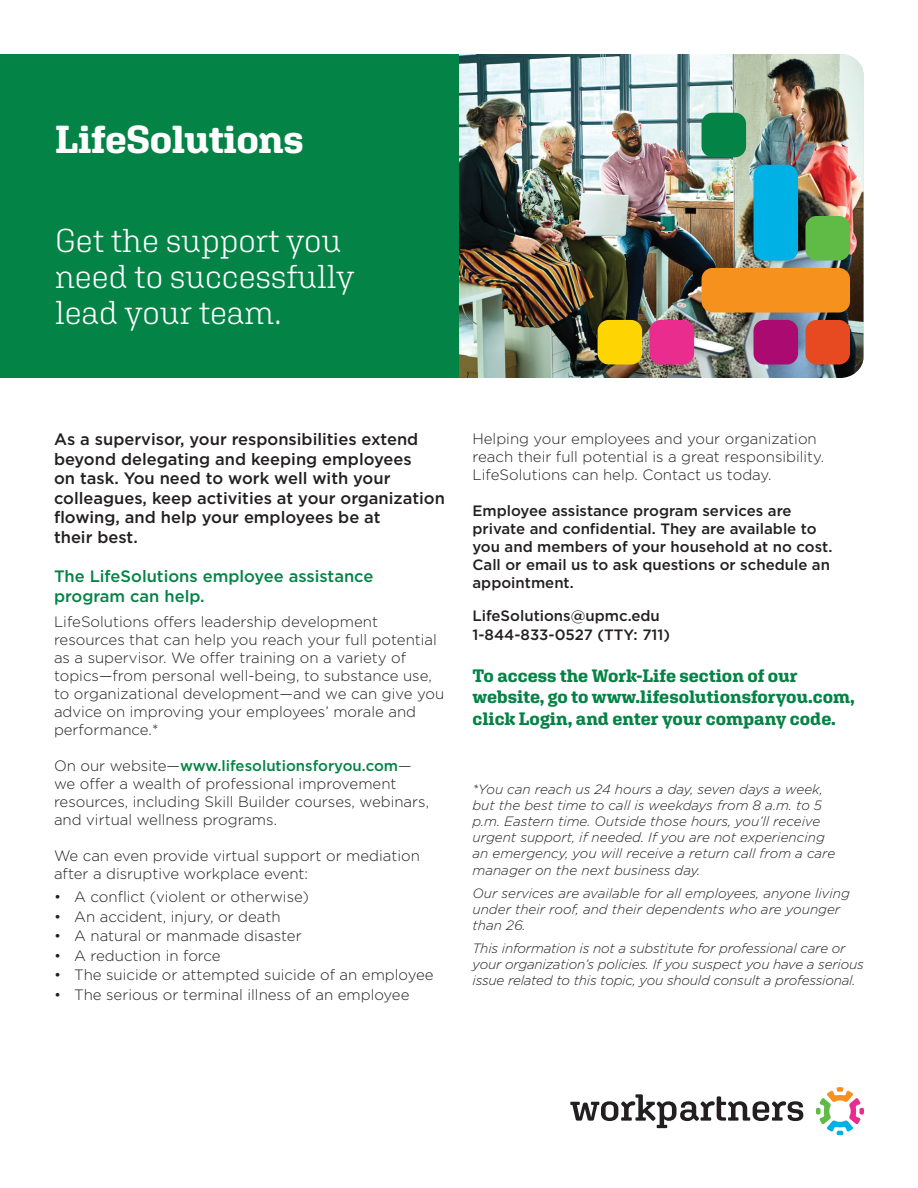
<style>
.page{position:relative;width:918px;height:1188px;background:#fff}
.page>*{position:absolute;margin:0;border:0;box-sizing:border-box;transform-origin:0 0}
.t1{font:700 39px "Aglet Slab";letter-spacing:-.015em;color:#fff}
.t2{font:300 33px/36px "Aglet Slab";letter-spacing:-.005em;color:#fff}
.t3{font:700 18px/21.6px "Aglet Slab";color:#038345}
.t4{font:500 16.5px/19.5px "Gotham";color:#231f20}
.t5{font:500 16.5px/19.8px "Gotham";color:#038345}
.t6{font:300 15px/18px "Gotham";color:#231f20}
.t7{font:500 15px/18px "Gotham";color:#231f20}
.t8{font:italic 300 13.5px/16.2px "Gotham";color:#231f20}
.s1{font-weight:500;color:#038345}
</style>
<div class="page">
<img style="left:459px;top:54px;width:405px;height:324px">
<div style="left:702px;top:268px;width:148px;height:45px;background:#f6911e;border-radius:11px"></div>
<div style="left:805px;top:320px;width:45px;height:44px;background:#e74a20;border-radius:11px"></div>
<div style="left:754px;top:320px;width:44px;height:44px;background:#ab0b71;border-radius:11px"></div>
<div style="left:650px;top:320px;width:44px;height:44px;background:#eb2c8f;border-radius:11px"></div>
<div style="left:805px;top:216px;width:45px;height:45px;background:#60bb46;border-radius:11px"></div>
<div style="left:702px;top:113px;width:44px;height:44px;background:#038345;border-radius:11px"></div>
<div style="left:598px;top:320px;width:44px;height:44px;background:#fed503;border-radius:11px"></div>
<div style="left:0;top:54px;width:459px;height:324px;background:#038345"></div>
<svg style="left:570px;top:1094px;width:233px;height:34px"></svg>
<svg style="left:816px;top:1087px;width:48px;height:48px"></svg>
<div style="left:754px;top:165px;width:44px;height:96px;background:#00b1e5;border-radius:11px"></div>
<h1 class="t1" style="left:55px;top:116px;width:250px">LifeSolutions</h1>
<h2 class="t2" style="left:55px;top:222px;width:301px">Get the support you need to successfully lead your team.</h2>
<p class="t4" style="left:54px;top:429px;width:393px">As a supervisor, your responsibilities extend beyond delegating and keeping employees<br>on task. You need to work well with your colleagues, keep activities at your organization flowing, and help your employees be at<br>their best.</p>
<p class="t5" style="left:54px;top:566px;width:321px">The LifeSolutions employee assistance program can help.</p>
<p class="t6" style="left:54px;top:612px;width:392px">LifeSolutions offers leadership development resources that can help you reach your full potential as a supervisor. We offer training on a variety of topics—from personal well-being, to substance use, to organizational development—and we can give you advice on improving your employees’ morale and performance.*</p>
<p class="t6" style="left:54px;top:756px;width:377px">On our website—<span class="s1">www.lifesolutionsforyou.com</span>— we offer a wealth of professional improvement resources, including Skill Builder courses, webinars, and virtual wellness programs.</p>
<p class="t6" style="left:54px;top:846px;width:367px">We can even provide virtual support or mediation after a disruptive workplace event:</p>
<p class="t6" style="left:54px;top:888px;width:256px">• A conflict (violent or otherwise)</p>
<p class="t6" style="left:54px;top:907px;width:228px">• An accident, injury, or death</p>
<p class="t6" style="left:54px;top:927px;width:249px">• A natural or manmade disaster</p>
<p class="t6" style="left:54px;top:946px;width:168px">• A reduction in force</p>
<p class="t6" style="left:54px;top:966px;width:381px">• The suicide or attempted suicide of an employee</p>
<p class="t6" style="left:54px;top:985px;width:357px">• The serious or terminal illness of an employee</p>
<p class="t6" style="left:472px;top:429px;width:353px">Helping your employees and your organization reach their full potential is a great responsibility.<br>LifeSolutions can help. Contact us today.</p>
<p class="t7" style="left:472px;top:502px;width:361px">Employee assistance program services are private and confidential. They are available to you and members of your household at no cost.<br>Call or email us to ask questions or schedule an appointment.</p>
<p class="t7" style="left:472px;top:606px;width:199px;line-height:19.5px">LifeSolutions@upmc.edu<br>1-844-833-0527 (TTY: 711)</p>
<p class="t3" style="left:472px;top:664px;width:384px">To access the Work-Life section of our website, go to www.lifesolutionsforyou.com, click Login, and enter your company code.</p>
<p class="t8" style="left:472px;top:780px;width:364px">*You can reach us 24 hours a day, seven days a week, but the best time to call is weekdays from 8 a.m. to 5 p.m. Eastern time. Outside those hours, you’ll receive urgent support, if needed. If you are not experiencing an emergency, you will receive a return call from a care manager on the next business day.</p>
<p class="t8" style="left:472px;top:884px;width:379px">Our services are available for all employees, anyone living under their roof, and their dependents who are younger than 26.</p>
<p class="t8" style="left:472px;top:940px;width:393px">This information is not a substitute for professional care or your organization’s policies. If you suspect you have a serious issue related to this topic, you should consult a professional.</p>
</div>
